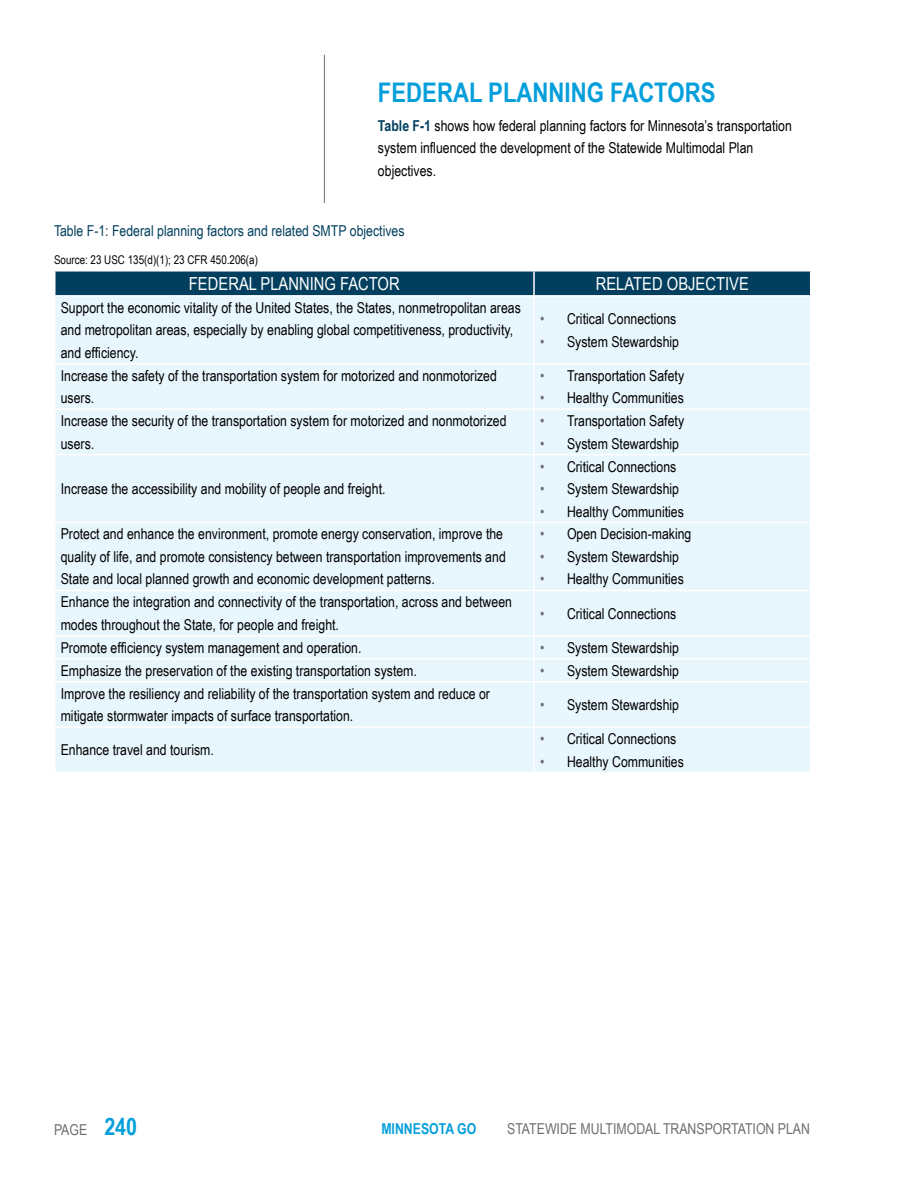
<style>
.page{position:relative;width:918px;height:1188px;background:#fff}
.page>*{position:absolute;margin:0;border:0;box-sizing:border-box;transform-origin:0 0}
.Heading_1{font:700 27px "Arial Narrow";color:#049fdb}
.t1{font:18px "Arial Narrow";color:#fff}
.Body_Copy_Black{font:15px/22.5px "Arial Narrow";color:#000}
.t2{font:15px "Arial Narrow";color:#023f5e}
.t3{font:15px "Arial Narrow";color:#6d6e71}
.t4{font:700 15px "Arial Narrow";color:#049fdb}
.t5{font:12px "Arial Narrow";color:#000}
.s1{font-weight:700;color:#023f5e}
.s2{color:#6d6e71}
.s3{font-weight:700;font-size:24px;color:#049fdb}
</style>
<div class="page">
<hr style="left:324px;top:55px;width:1px;height:148px;background:#6d6e71">
<div style="left:56px;top:272px;width:754px;height:23px;background:#023f5e"></div>
<div style="left:56px;top:297px;width:754px;height:475px;background:#e8f6fd"></div>
<hr style="left:533px;top:272px;width:2px;height:23px;background:#fff">
<hr style="left:533px;top:297px;width:2px;height:66px;background:#fff">
<hr style="left:54px;top:363px;width:480px;height:2px;background:#fff">
<hr style="left:534px;top:363px;width:278px;height:2px;background:#fff">
<hr style="left:533px;top:365px;width:2px;height:43px;background:#fff">
<hr style="left:54px;top:408px;width:480px;height:2px;background:#fff">
<hr style="left:534px;top:408px;width:278px;height:2px;background:#fff">
<hr style="left:533px;top:410px;width:2px;height:44px;background:#fff">
<hr style="left:54px;top:454px;width:480px;height:1px;background:#fff">
<hr style="left:534px;top:454px;width:278px;height:1px;background:#fff">
<hr style="left:533px;top:455px;width:2px;height:67px;background:#fff">
<hr style="left:54px;top:522px;width:480px;height:1px;background:#fff">
<hr style="left:534px;top:522px;width:278px;height:1px;background:#fff">
<hr style="left:533px;top:523px;width:2px;height:67px;background:#fff">
<hr style="left:54px;top:590px;width:480px;height:1px;background:#fff">
<hr style="left:534px;top:590px;width:278px;height:1px;background:#fff">
<hr style="left:533px;top:591px;width:2px;height:44px;background:#fff">
<hr style="left:54px;top:635px;width:480px;height:2px;background:#fff">
<hr style="left:534px;top:635px;width:278px;height:2px;background:#fff">
<hr style="left:533px;top:637px;width:2px;height:21px;background:#fff">
<hr style="left:54px;top:658px;width:480px;height:2px;background:#fff">
<hr style="left:534px;top:658px;width:278px;height:2px;background:#fff">
<hr style="left:533px;top:660px;width:2px;height:21px;background:#fff">
<hr style="left:54px;top:681px;width:480px;height:1px;background:#fff">
<hr style="left:534px;top:681px;width:278px;height:1px;background:#fff">
<hr style="left:533px;top:682px;width:2px;height:44px;background:#fff">
<hr style="left:54px;top:726px;width:480px;height:2px;background:#fff">
<hr style="left:534px;top:726px;width:278px;height:2px;background:#fff">
<hr style="left:533px;top:728px;width:2px;height:44px;background:#fff">
<h2 class="Heading_1" style="left:378px;top:72px;width:339px">FEDERAL PLANNING FACTORS</h2>
<p class="Body_Copy_Black" style="left:378px;top:114px;width:415px"><span class="s1">Table F-1</span> shows how federal planning factors for Minnesota’s transportation system influenced the development of the Statewide Multimodal Plan objectives.</p>
<p class="t2" style="left:54px;top:219px;width:352px">Table F-1: Federal planning factors and related SMTP objectives</p>
<p class="t5" style="left:54px;top:251px;width:206px">Source: 23 USC 135(d)(1); 23 CFR 450.206(a)</p>
<p class="t1" style="left:189px;top:270px;width:212px">FEDERAL PLANNING FACTOR</p>
<p class="t1" style="left:596px;top:270px;width:155px">RELATED OBJECTIVE</p>
<p class="Body_Copy_Black" style="left:61px;top:296px;width:462px">Support the economic vitality of the United States, the States, nonmetropolitan areas and metropolitan areas, especially by enabling global competitiveness, productivity, and efficiency.</p>
<p class="Body_Copy_Black" style="left:540px;top:307px;width:138px"><span class="s2">•</span> Critical Connections</p>
<p class="Body_Copy_Black" style="left:540px;top:329px;width:141px"><span class="s2">•</span> System Stewardship</p>
<p class="Body_Copy_Black" style="left:61px;top:364px;width:438px">Increase the safety of the transportation system for motorized and nonmotorized users.</p>
<p class="Body_Copy_Black" style="left:540px;top:364px;width:146px"><span class="s2">•</span> Transportation Safety</p>
<p class="Body_Copy_Black" style="left:540px;top:386px;width:145px"><span class="s2">•</span> Healthy Communities</p>
<p class="Body_Copy_Black" style="left:61px;top:409px;width:447px">Increase the security of the transportation system for motorized and nonmotorized users.</p>
<p class="Body_Copy_Black" style="left:540px;top:409px;width:146px"><span class="s2">•</span> Transportation Safety</p>
<p class="Body_Copy_Black" style="left:540px;top:432px;width:141px"><span class="s2">•</span> System Stewardship</p>
<p class="Body_Copy_Black" style="left:61px;top:477px;width:326px">Increase the accessibility and mobility of people and freight.</p>
<p class="Body_Copy_Black" style="left:540px;top:454px;width:138px"><span class="s2">•</span> Critical Connections</p>
<p class="Body_Copy_Black" style="left:540px;top:477px;width:141px"><span class="s2">•</span> System Stewardship</p>
<p class="Body_Copy_Black" style="left:540px;top:499px;width:145px"><span class="s2">•</span> Healthy Communities</p>
<p class="Body_Copy_Black" style="left:61px;top:522px;width:447px">Protect and enhance the environment, promote energy conservation, improve the quality of life, and promote consistency between transportation improvements and<br>State and local planned growth and economic development patterns.</p>
<p class="Body_Copy_Black" style="left:540px;top:522px;width:153px"><span class="s2">•</span> Open Decision-making</p>
<p class="Body_Copy_Black" style="left:540px;top:545px;width:141px"><span class="s2">•</span> System Stewardship</p>
<p class="Body_Copy_Black" style="left:540px;top:567px;width:145px"><span class="s2">•</span> Healthy Communities</p>
<p class="Body_Copy_Black" style="left:61px;top:590px;width:453px">Enhance the integration and connectivity of the transportation, across and between modes throughout the State, for people and freight.</p>
<p class="Body_Copy_Black" style="left:540px;top:602px;width:138px"><span class="s2">•</span> Critical Connections</p>
<p class="Body_Copy_Black" style="left:61px;top:636px;width:302px">Promote efficiency system management and operation.</p>
<p class="Body_Copy_Black" style="left:540px;top:636px;width:141px"><span class="s2">•</span> System Stewardship</p>
<p class="Body_Copy_Black" style="left:61px;top:659px;width:358px">Emphasize the preservation of the existing transportation system.</p>
<p class="Body_Copy_Black" style="left:540px;top:659px;width:141px"><span class="s2">•</span> System Stewardship</p>
<p class="Body_Copy_Black" style="left:61px;top:682px;width:431px">Improve the resiliency and reliability of the transportation system and reduce or mitigate stormwater impacts of surface transportation.</p>
<p class="Body_Copy_Black" style="left:540px;top:693px;width:141px"><span class="s2">•</span> System Stewardship</p>
<p class="Body_Copy_Black" style="left:61px;top:738px;width:155px">Enhance travel and tourism.</p>
<p class="Body_Copy_Black" style="left:540px;top:727px;width:138px"><span class="s2">•</span> Critical Connections</p>
<p class="Body_Copy_Black" style="left:540px;top:749px;width:145px"><span class="s2">•</span> Healthy Communities</p>
<p class="t3" style="left:54px;top:1118px;width:85px">PAGE <span class="s3">240</span></p>
<p class="t4" style="left:381px;top:1117px;width:97px">MINNESOTA GO</p>
<p class="t3" style="left:507px;top:1118px;width:304px">STATEWIDE MULTIMODAL TRANSPORTATION PLAN</p>
</div>
